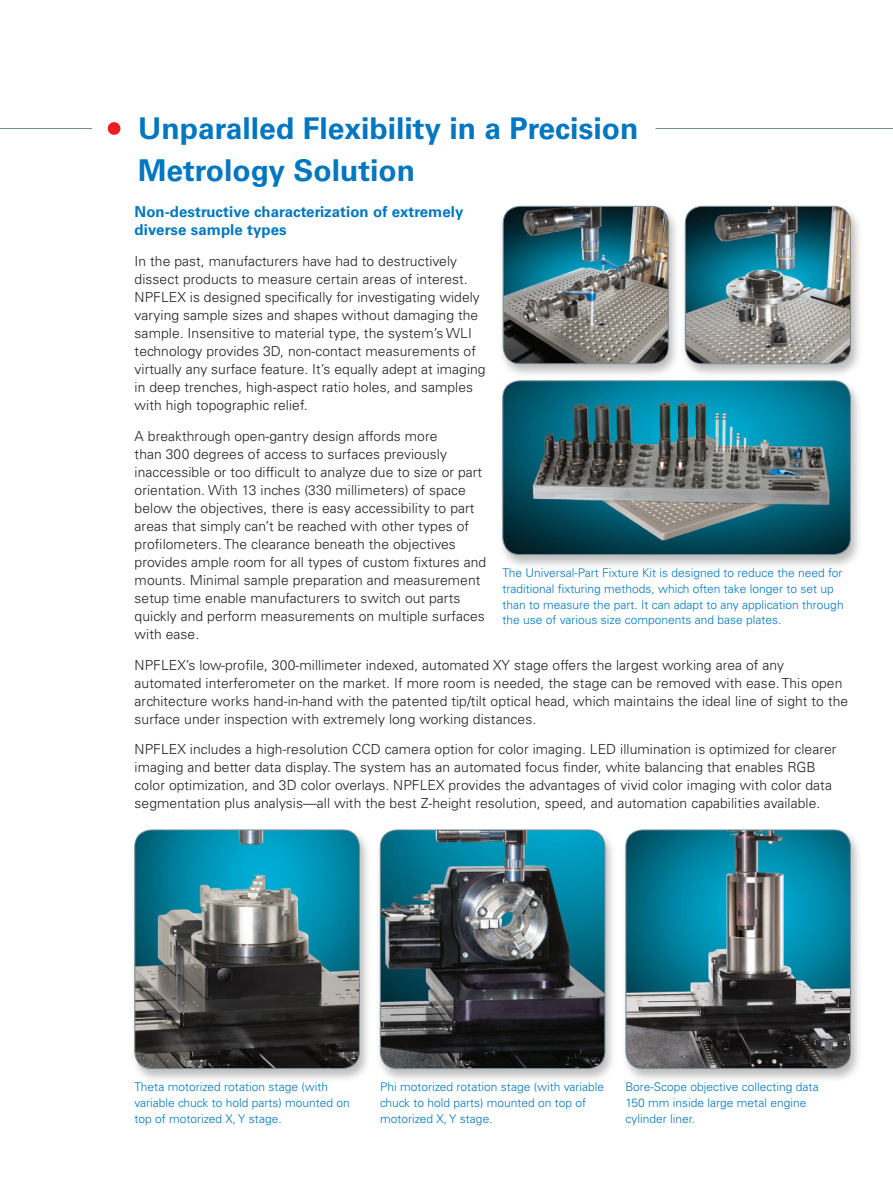
<style>
.page{position:relative;width:893px;height:1187px;background:#fff}
.page>*{position:absolute;margin:0;border:0;box-sizing:border-box;transform-origin:0 0}
.t1{font:700 30px/42px "Univers LT Std";color:#0077c0}
.t2{font:700 15px/18px "Univers LT Std";letter-spacing:.005em;color:#0077c0}
.t3{font:300 13.8px/18px "Univers LT Std";letter-spacing:.005em;color:#231f20}
.t4{font:300 12px/15.8px "Univers LT Std";color:#0077c0}
</style>
<div class="page">
<div style="left:108px;top:122px;width:12px;height:13px;background:#ee1d23;border-radius:50%"></div>
<hr style="left:0;top:128px;width:92px;height:1px;background:#738a95">
<hr style="left:655px;top:128px;width:238px;height:1px;background:#738a95">
<div style="left:621px;top:827px;width:242px;height:256px;background:#231f20;opacity:.3"></div>
<img style="left:626px;top:830px;width:224px;height:238px">
<div style="left:625px;top:829px;width:226px;height:239px;border:1px solid #738a95;border-radius:17px"></div>
<div style="left:375px;top:827px;width:242px;height:256px;background:#231f20;opacity:.3"></div>
<img style="left:380px;top:830px;width:225px;height:238px">
<div style="left:380px;top:829px;width:225px;height:239px;border:1px solid #738a95;border-radius:17px"></div>
<div style="left:130px;top:827px;width:242px;height:256px;background:#231f20;opacity:.3"></div>
<img style="left:135px;top:830px;width:224px;height:238px">
<div style="left:134px;top:829px;width:226px;height:239px;border:1px solid #738a95;border-radius:17px"></div>
<div style="left:498px;top:204px;width:183px;height:174px;background:#231f20;opacity:.3"></div>
<img style="left:503px;top:206px;width:165px;height:158px">
<div style="left:503px;top:206px;width:166px;height:158px;border:1px solid #738a95;border-radius:17px"></div>
<div style="left:680px;top:204px;width:183px;height:174px;background:#231f20;opacity:.3"></div>
<img style="left:685px;top:206px;width:165px;height:158px">
<div style="left:685px;top:206px;width:166px;height:158px;border:1px solid #738a95;border-radius:17px"></div>
<div style="left:498px;top:378px;width:365px;height:191px;background:#231f20;opacity:.3"></div>
<img style="left:503px;top:381px;width:347px;height:173px">
<div style="left:502px;top:380px;width:349px;height:175px;border:1px solid #738a95;border-radius:17px"></div>
<h1 class="t1" style="left:138px;top:107px;width:502px">Unparalled Flexibility in a Precision<br>Metrology Solution</h1>
<p class="t2" style="left:135px;top:203px;width:330px">Non-destructive characterization of extremely diverse sample types</p>
<p class="t3" style="left:135px;top:252px;width:352px">In the past, manufacturers have had to destructively dissect products to measure certain areas of interest.<br>NPFLEX is designed specifically for investigating widely varying sample sizes and shapes without damaging the sample. Insensitive to material type, the system’s WLI technology provides 3D, non-contact measurements of virtually any surface feature. It’s equally adept at imaging in deep trenches, high-aspect ratio holes, and samples with high topographic relief.</p>
<p class="t3" style="left:135px;top:427px;width:353px">A breakthrough open-gantry design affords more<br>than 300 degrees of access to surfaces previously inaccessible or too difficult to analyze due to size or part orientation. With 13 inches (330 millimeters) of space below the objectives, there is easy accessibility to part areas that simply can’t be reached with other types of profilometers. The clearance beneath the objectives provides ample room for all types of custom fixtures and mounts. Minimal sample preparation and measurement setup time enable manufacturers to switch out parts quickly and perform measurements on multiple surfaces with ease.</p>
<p class="t3" style="left:135px;top:655px;width:715px">NPFLEX’s low-profile, 300-millimeter indexed, automated XY stage offers the largest working area of any automated interferometer on the market. If more room is needed, the stage can be removed with ease. This open architecture works hand-in-hand with the patented tip/tilt optical head, which maintains the ideal line of sight to the surface under inspection with extremely long working distances.</p>
<p class="t3" style="left:135px;top:740px;width:703px">NPFLEX includes a high-resolution CCD camera option for color imaging. LED illumination is optimized for clearer imaging and better data display. The system has an automated focus finder, white balancing that enables RGB color optimization, and 3D color overlays. NPFLEX provides the advantages of vivid color imaging with color data segmentation plus analysis—all with the best Z-height resolution, speed, and automation capabilities available.</p>
<p class="t4" style="left:502px;top:565px;width:343px">The Universal-Part Fixture Kit is designed to reduce the need for traditional fixturing methods, which often take longer to set up than to measure the part. It can adapt to any application through the use of various size components and base plates.</p>
<p class="t4" style="left:134px;top:1079px;width:217px">Theta motorized rotation stage (with variable chuck to hold parts) mounted on top of motorized X, Y stage.</p>
<p class="t4" style="left:380px;top:1079px;width:226px">Phi motorized rotation stage (with variable chuck to hold parts) mounted on top of motorized X, Y stage.</p>
<p class="t4" style="left:625px;top:1079px;width:195px">Bore-Scope objective collecting data<br>150 mm inside large metal engine cylinder liner.</p>
</div>
